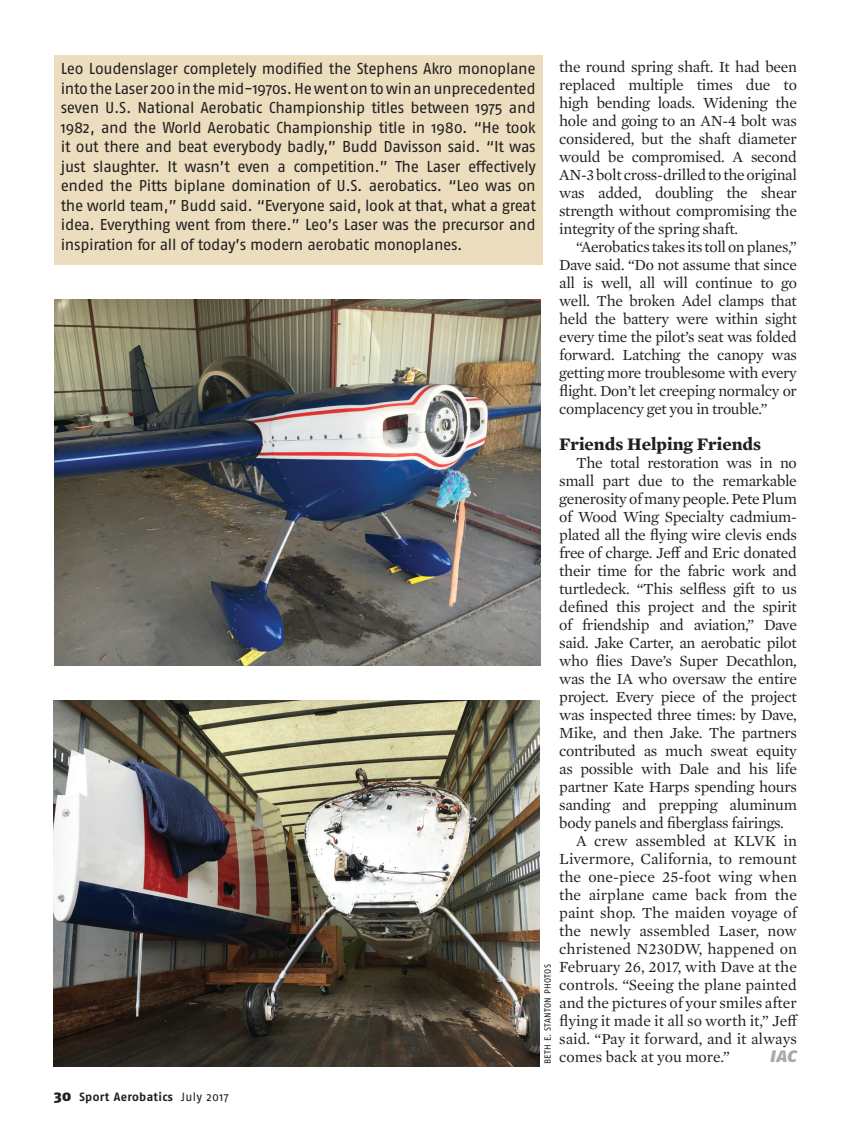
<style>
.page{position:relative;width:851px;height:1134px;background:#fff}
.page>*{position:absolute;margin:0;border:0;box-sizing:border-box;transform-origin:0 0}
.t1{font:700 18px "Mercury Text G1";color:#231f20}
.t2{font:16.5px "Fago OT Extd Black Ita";color:#a8a9ad}
.t3{font:15.75px/18px "Mercury Text G1";letter-spacing:-.02em;color:#231f20;text-align:justify}
.t4{font:15.75px/19.5px "Fago OT";letter-spacing:-.02em;color:#231f20;text-align:justify}
.t5{font:700 12px "Fago OT";letter-spacing:.03em;color:#231f20}
.t6{font:9px "Fago OT";letter-spacing:.03em;color:#231f20}
.s1{font-weight:900;font-size:15px}
.s2{font-weight:400}
</style>
<div class="page">
<div style="left:54px;top:55px;width:488px;height:210px;background:#ebddbe"></div>
<img style="left:54px;top:299px;width:486px;height:366px">
<img style="left:53px;top:700px;width:486px;height:366px">
<p class="t4" style="left:61px;top:59px;width:476px">Leo Loudenslager completely modified the Stephens Akro monoplane into the Laser 200 in the mid-1970s. He went on to win an unprecedented seven U.S. National Aerobatic Championship titles between 1975 and 1982, and the World Aerobatic Championship title in 1980. “He took it out there and beat everybody badly,” Budd Davisson said. “It was just slaughter. It wasn’t even a competition.” The Laser effectively ended the Pitts biplane domination of U.S. aerobatics. “Leo was on the world team,” Budd said. “Everyone said, look at that, what a great idea. Everything went from there.” Leo’s Laser was the precursor and inspiration for all of today’s modern aerobatic monoplanes.</p>
<p class="t6" style="left:542px;top:1064px;width:102px;rotate:-90deg">BETH E. STANTON PHOTOS</p>
<p class="t3" style="left:559px;top:57px;width:239px">the round spring shaft. It had been replaced multiple times due to high bending loads. Widening the hole and going to an AN-4 bolt was considered, but the shaft diameter would be compromised. A second AN-3 bolt cross-drilled to the original was added, doubling the shear strength without compromising the integrity of the spring shaft.</p>
<p class="t3" style="left:559px;top:237px;width:239px;text-indent:17px">“Aerobatics takes its toll on planes,” Dave said. “Do not assume that since all is well, all will continue to go well. The broken Adel clamps that held the battery were within sight every time the pilot’s seat was folded forward. Latching the canopy was getting more troublesome with every flight. Don’t let creeping normalcy or complacency get you in trouble.”</p>
<p class="t1" style="left:559px;top:430px;width:203px">Friends Helping Friends</p>
<p class="t3" style="left:559px;top:453px;width:239px;text-indent:17px">The total restoration was in no small part due to the remarkable generosity of many people. Pete Plum of Wood Wing Specialty cadmium&shy;plated all the flying wire clevis ends free of charge. Jeff and Eric donated their time for the fabric work and turtledeck. “This selfless gift to us defined this project and the spirit of friendship and aviation,” Dave said. Jake Carter, an aerobatic pilot who flies Dave’s Super Decathlon, was the IA who oversaw the entire project. Every piece of the project was inspected three times: by Dave, Mike, and then Jake. The partners contributed as much sweat equity as possible with Dale and his life partner Kate Harps spending hours sanding and prepping aluminum body panels and fiberglass fairings.</p>
<p class="t3" style="left:559px;top:831px;width:240px;text-indent:17px">A crew assembled at KLVK in Livermore, California, to remount the one-piece 25-foot wing when the airplane came back from the paint shop. The maiden voyage of the newly assembled Laser, now christened N230DW, happened on February 26, 2017, with Dave at the controls. “Seeing the plane painted and the pictures of your smiles after flying it made it all so worth it,” Jeff said. “Pay it forward, and it always comes back at you more.”</p>
<p class="t2" style="left:769px;top:1046px;width:28px">IAC</p>
<p class="t5" style="left:54px;top:1089px;width:176px"><span class="s1">30</span> Sport Aerobatics <span class="s2">July 2017</span></p>
</div>
